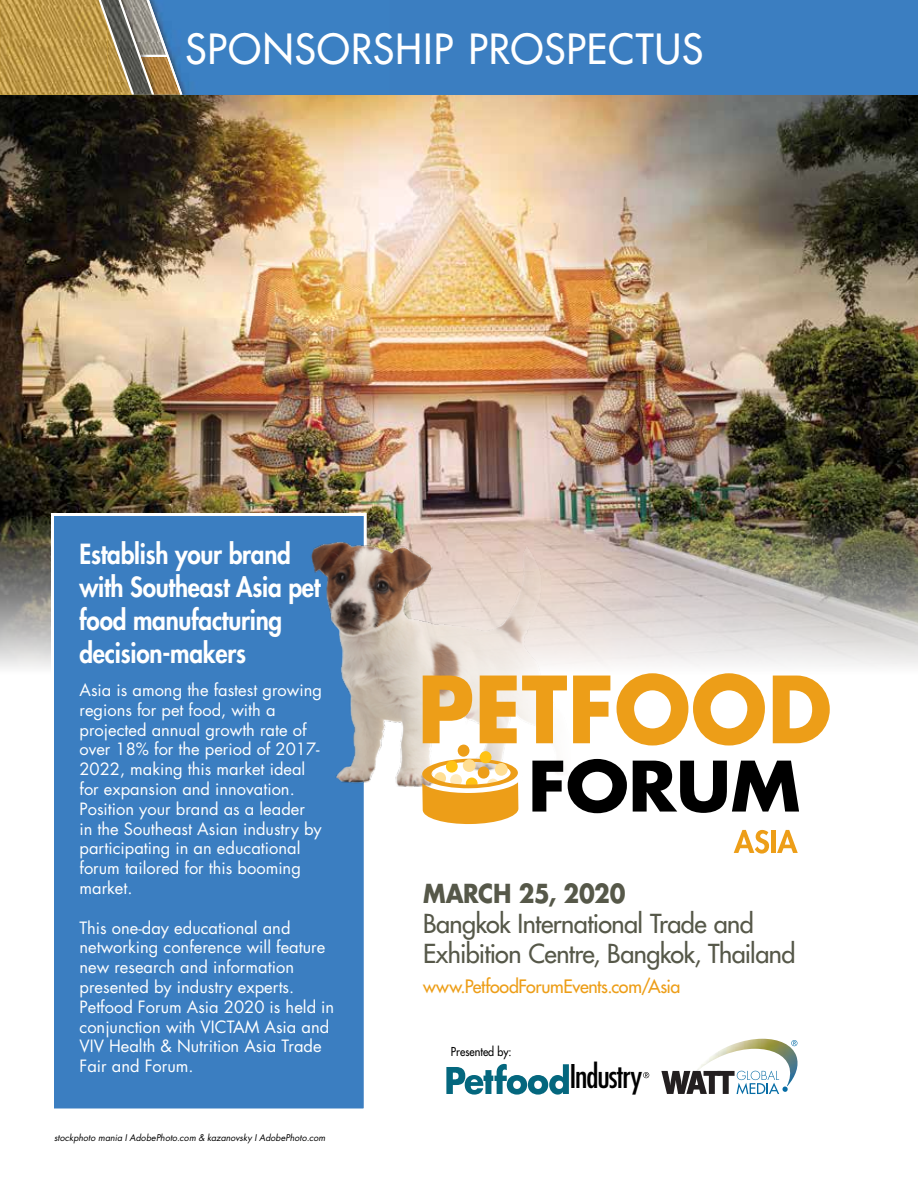
<style>
.page{position:relative;width:918px;height:1188px;background:#fff}
.page>*{position:absolute;margin:0;border:0;box-sizing:border-box;transform-origin:0 0}
.t1{font:500 40.5px "Futura Std";letter-spacing:.03em;color:#fff}
.t2{font:condensed 31.8px "Futura Std";letter-spacing:-.035em;color:#000}
.t3{font:800 27px/33px "Futura Std";letter-spacing:-.01em;color:#fff;scale:.9 1}
.t4{font:500 25.5px/30px "Futura Std";letter-spacing:-.025em;color:#565849}
.t5{font:700 25.5px "Futura Std";letter-spacing:-.015em;color:#565849;scale:.9 1}
.t6{font:500 18px "Futura Std";letter-spacing:-.02em;color:#ed9e18}
.t7{font:16.5px/19.8px "Futura Std";color:#fff}
.t8{font:500 12px "Futura Std";color:#000;scale:.9 1}
.t9{font:italic 9px "Futura Std";letter-spacing:.005em;color:#000}
</style>
<div class="page">
<img style="left:0;top:94px;width:918px;height:574px">
<div style="left:0;top:0;width:918px;height:94px;background:#3b7ec1"></div>
<svg style="left:0;top:0;width:182px;height:94px;background:#a6915f"></svg>
<svg style="left:446px;top:1064px;width:123px;height:31px"></svg>
<svg style="left:643px;top:1072px;width:6px;height:6px"></svg>
<img style="left:693px;top:1039px;width:105px;height:47px">
<svg style="left:661px;top:1071px;width:127px;height:23px"></svg>
<svg style="left:791px;top:1040px;width:6px;height:6px"></svg>
<div style="left:52px;top:514px;width:313px;height:596px;background:#3b7ec1"></div>
<div style="left:51px;top:513px;width:316px;height:599px;border:3px solid #fff"></div>
<img style="left:155px;top:516px;width:416px;height:288px">
<svg style="left:532px;top:759px;width:95px;height:54px"></svg>
<svg style="left:633px;top:761px;width:166px;height:52px"></svg>
<svg style="left:423px;top:676px;width:49px;height:67px"></svg>
<svg style="left:480px;top:676px;width:87px;height:67px"></svg>
<svg style="left:573px;top:676px;width:37px;height:67px"></svg>
<svg style="left:617px;top:673px;width:148px;height:73px"></svg>
<svg style="left:773px;top:676px;width:57px;height:67px"></svg>
<svg style="left:422px;top:758px;width:97px;height:66px"></svg>
<svg style="left:477px;top:766px;width:13px;height:13px"></svg>
<svg style="left:457px;top:744px;width:13px;height:13px"></svg>
<div style="left:446px;top:760px;width:12px;height:13px;background:#ffc314;border-radius:50%"></div>
<svg style="left:479px;top:751px;width:13px;height:13px"></svg>
<div style="left:463px;top:759px;width:13px;height:13px;background:#ffde93;border-radius:50%"></div>
<div style="left:495px;top:763px;width:13px;height:13px;background:#ffde93;border-radius:50%"></div>
<svg style="left:734px;top:830px;width:35px;height:24px"></svg>
<div style="left:771px;top:831px;width:5px;height:22px;background:#ed9e18"></div>
<svg style="left:777px;top:830px;width:21px;height:23px"></svg>
<h1 class="t1" style="left:185px;top:23px;width:519px">SPONSORSHIP PROSPECTUS</h1>
<h3 class="t3" style="left:80px;top:537px;width:269px">Establish your brand with Southeast Asia pet food manufacturing decision-makers</h3>
<p class="t7" style="left:80px;top:680px;width:244px">Asia is among the fastest growing regions for pet food, with a projected annual growth rate of over 18% for the period of 2017-<br>2022, making this market ideal for expansion and innovation.<br>Position your brand as a leader in the Southeast Asian industry by participating in an educational forum tailored for this booming market.</p>
<p class="t7" style="left:80px;top:918px;width:256px">This one-day educational and networking conference will feature new research and information presented by industry experts.<br>Petfood Forum Asia 2020 is held in conjunction with VICTAM Asia and<br>VIV Health &amp; Nutrition Asia Trade<br>Fair and Forum.</p>
<p class="t9" style="left:54px;top:1132px;width:273px">stockphoto mania I AdobePhoto.com &amp; kazanovsky I AdobePhoto.com</p>
<h3 class="t5" style="left:423px;top:877px;width:226px">MARCH 25, 2020</h3>
<h3 class="t4" style="left:423px;top:909px;width:374px">Bangkok International Trade and<br>Exhibition Centre, Bangkok, Thailand</h3>
<p class="t6" style="left:423px;top:975px;width:259px">www.PetfoodForumEvents.com/Asia</p>
<p class="t8" style="left:451px;top:1044px;width:69px">Presented by:</p>
<h2 class="t2" style="left:569px;top:1057px;width:74px">Industry</h2>
</div>
